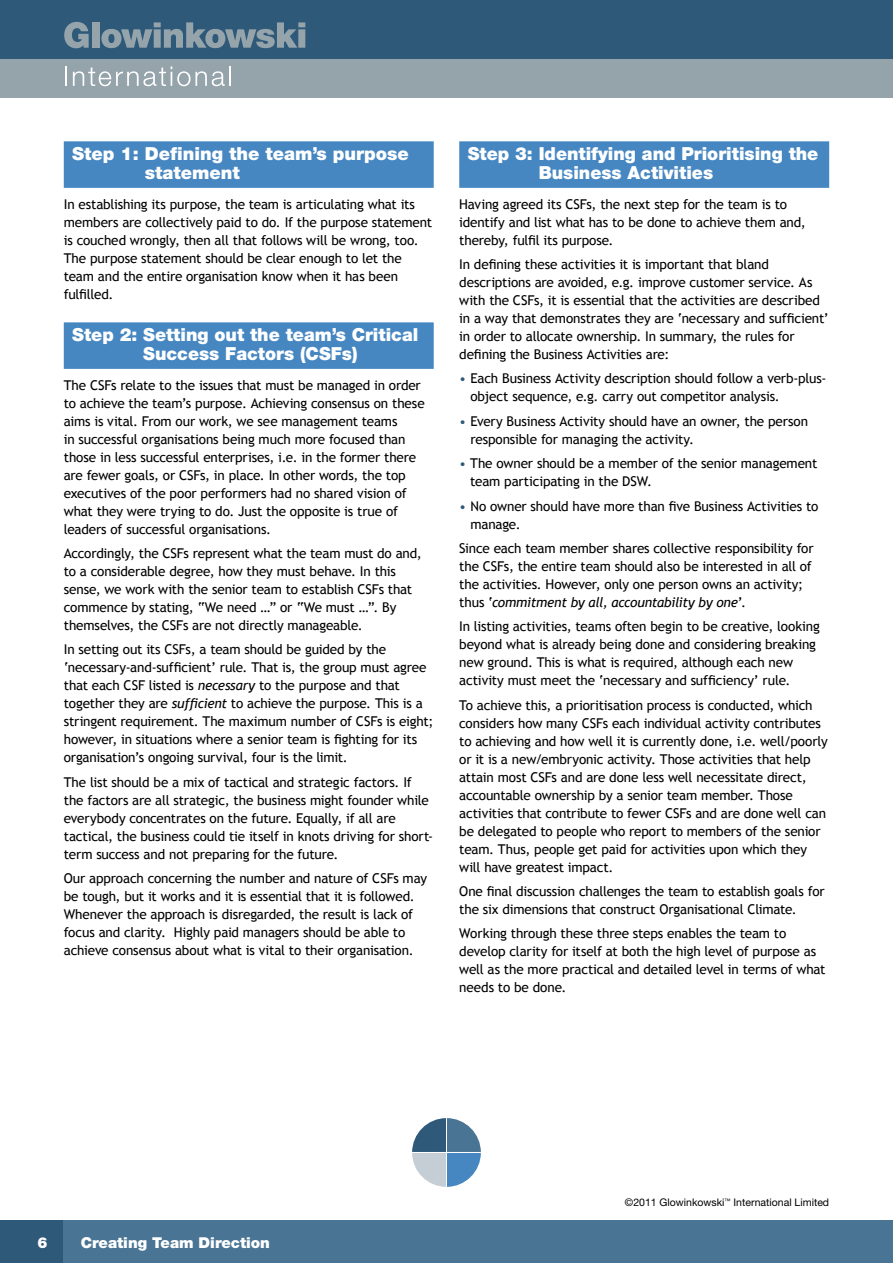
<style>
.page{position:relative;width:893px;height:1263px;background:#fff}
.page>*{position:absolute;margin:0;border:0;box-sizing:border-box;transform-origin:0 0}
.t1{font:900 18px/19.5px "Helvetica Neue";color:#fff}
.t2{font:900 15px "Helvetica Neue";color:#fff}
.t3{font:13.5px/18px "Trebuchet MS";letter-spacing:-.01em;color:#000}
.t4{font:10.5px "Helvetica Neue";color:#000}
.s1{font-style:italic}
.s2{color:#2e5979}
</style>
<div class="page">
<div style="left:0;top:0;width:893px;height:66px;background:#2e5979"></div>
<div style="left:0;top:59px;width:893px;height:39px;background:#95a3ab"></div>
<svg style="left:64px;top:22px;width:25px;height:26px"></svg>
<div style="left:92px;top:22px;width:7px;height:26px;background:#95a3ab"></div>
<svg style="left:101px;top:22px;width:204px;height:26px"></svg>
<hr style="left:65px;top:66px;width:2px;height:20px;background:#fff">
<svg style="left:73px;top:66px;width:152px;height:20px"></svg>
<hr style="left:229px;top:66px;width:2px;height:20px;background:#fff">
<div style="left:0;top:1220px;width:64px;height:43px;background:#2e5979"></div>
<div style="left:64px;top:1220px;width:829px;height:43px;background:#497493"></div>
<div style="left:64px;top:141px;width:370px;height:47px;background:#4687c2"></div>
<div style="left:64px;top:322px;width:370px;height:47px;background:#4687c2"></div>
<div style="left:459px;top:141px;width:370px;height:47px;background:#4687c2"></div>
<svg style="left:412px;top:1118px;width:69px;height:69px"></svg>
<hr style="left:412px;top:1152px;width:69px;height:1px;background:#fff">
<hr style="left:446px;top:1118px;width:1px;height:69px;background:#fff">
<h1 class="t1" style="left:145px;top:144px;width:266px;text-indent:-72px">Step 1: Defining the team’s purpose statement</h1>
<p class="t3" style="left:64px;top:195px;width:370px">In establishing its purpose, the team is articulating what its members are collectively paid to do. If the purpose statement is couched wrongly, then all that follows will be wrong, too.<br>The purpose statement should be clear enough to let the team and the entire organisation know when it has been fulfilled.</p>
<h1 class="t1" style="left:72px;top:325px;width:348px;text-align:center">Step 2: Setting out the team’s Critical<br>Success Factors (CSFs)</h1>
<p class="t3" style="left:64px;top:376px;width:362px">The CSFs relate to the issues that must be managed in order to achieve the team’s purpose. Achieving consensus on these aims is vital. From our work, we see management teams<br>in successful organisations being much more focused than those in less successful enterprises, i.e. in the former there are fewer goals, or CSFs, in place. In other words, the top executives of the poor performers had no shared vision of what they were trying to do. Just the opposite is true of leaders of successful organisations.</p>
<p class="t3" style="left:64px;top:544px;width:360px">Accordingly, the CSFs represent what the team must do and, to a considerable degree, how they must behave. In this sense, we work with the senior team to establish CSFs that commence by stating, “We need …” or “We must …”. By themselves, the CSFs are not directly manageable.</p>
<p class="t3" style="left:64px;top:641px;width:371px">In setting out its CSFs, a team should be guided by the ‘necessary-and-sufficient’ rule. That is, the group must agree that each CSF listed is <span class="s1">necessary</span> to the purpose and that together they are <span class="s1">sufficient</span> to achieve the purpose. This is a stringent requirement. The maximum number of CSFs is eight; however, in situations where a senior team is fighting for its organisation’s ongoing survival, four is the limit.</p>
<p class="t3" style="left:64px;top:773px;width:371px">The list should be a mix of tactical and strategic factors. If the factors are all strategic, the business might founder while everybody concentrates on the future. Equally, if all are tactical, the business could tie itself in knots driving for short&shy;term success and not preparing for the future.</p>
<p class="t3" style="left:64px;top:870px;width:365px">Our approach concerning the number and nature of CSFs may be tough, but it works and it is essential that it is followed.<br>Whenever the approach is disregarded, the result is lack of focus and clarity. Highly paid managers should be able to achieve consensus about what is vital to their organisation.</p>
<h1 class="t1" style="left:539px;top:144px;width:281px;text-indent:-71px">Step 3: Identifying and Prioritising the<br>Business Activities</h1>
<p class="t3" style="left:459px;top:195px;width:348px">Having agreed its CSFs, the next step for the team is to identify and list what has to be done to achieve them and, thereby, fulfil its purpose.</p>
<p class="t3" style="left:459px;top:255px;width:371px">In defining these activities it is important that bland descriptions are avoided, e.g. improve customer service. As with the CSFs, it is essential that the activities are described in a way that demonstrates they are ‘necessary and sufficient’ in order to allocate ownership. In summary, the rules for defining the Business Activities are:</p>
<p class="t3" style="left:470px;top:370px;width:358px;text-indent:-11px"><span class="s2">•</span> Each Business Activity description should follow a verb-plus&shy;object sequence, e.g. carry out competitor analysis.</p>
<p class="t3" style="left:470px;top:412px;width:339px;text-indent:-11px"><span class="s2">•</span> Every Business Activity should have an owner, the person responsible for managing the activity.</p>
<p class="t3" style="left:470px;top:455px;width:349px;text-indent:-11px"><span class="s2">•</span> The owner should be a member of the senior management team participating in the DSW.</p>
<p class="t3" style="left:470px;top:497px;width:349px;text-indent:-11px"><span class="s2">•</span> No owner should have more than five Business Activities to manage.</p>
<p class="t3" style="left:459px;top:539px;width:356px">Since each team member shares collective responsibility for the CSFs, the entire team should also be interested in all of the activities. However, only one person owns an activity; thus ‘<span class="s1">commitment by all, accountability by one</span>’.</p>
<p class="t3" style="left:459px;top:618px;width:362px">In listing activities, teams often begin to be creative, looking beyond what is already being done and considering breaking new ground. This is what is required, although each new activity must meet the ‘necessary and sufficiency’ rule.</p>
<p class="t3" style="left:459px;top:696px;width:370px">To achieve this, a prioritisation process is conducted, which considers how many CSFs each individual activity contributes to achieving and how well it is currently done, i.e. well/poorly or it is a new/embryonic activity. Those activities that help attain most CSFs and are done less well necessitate direct, accountable ownership by a senior team member. Those activities that contribute to fewer CSFs and are done well can be delegated to people who report to members of the senior team. Thus, people get paid for activities upon which they will have greatest impact.</p>
<p class="t3" style="left:459px;top:882px;width:367px">One final discussion challenges the team to establish goals for the six dimensions that construct Organisational Climate.</p>
<p class="t3" style="left:459px;top:925px;width:368px">Working through these three steps enables the team to develop clarity for itself at both the high level of purpose as well as the more practical and detailed level in terms of what needs to be done.</p>
<p class="t2" style="left:38px;top:1233px;width:12px">6</p>
<p class="t2" style="left:81px;top:1233px;width:191px">Creating Team Direction</p>
<p class="t4" style="left:625px;top:1196px;width:206px">©2011 Glowinkowski<sup>™</sup> International Limited</p>
</div>
